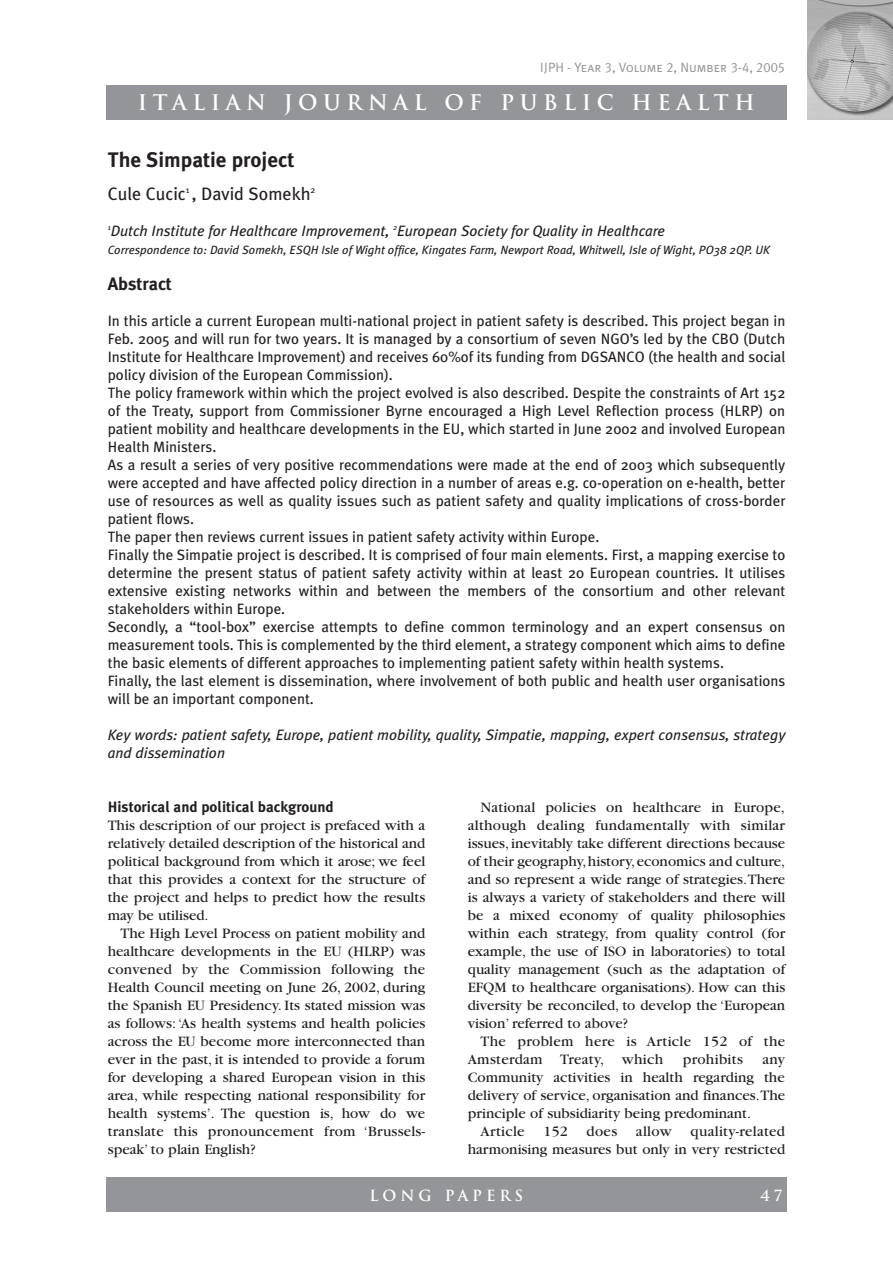
<style>
.page{position:relative;width:893px;height:1263px;background:#fff}
.page>*{position:absolute;margin:0;border:0;box-sizing:border-box;transform-origin:0 0}
.t1{font:700 21px "Trajan";letter-spacing:.265em;color:#fff}
.t2{font:700 21px "Meta Plus";color:#231f20}
.t3{font:18px "Meta Plus";color:#231f20}
.t4{font:700 18px "Meta Plus";color:#231f20}
.t5{font:15px/18px "Meta Plus";color:#231f20}
.t6{font:15px/18px "Garamond";color:#231f20;text-align:justify}
.t7{font:italic 15px/18px "Meta Plus";color:#231f20}
.t8{font:15px/18px "Garamond";letter-spacing:.02em;color:#231f20}
.t9{font:700 15px "Meta Plus";color:#231f20}
.t10{font:700 15px "Trajan";letter-spacing:.26em;color:#fff}
.t11{font:13.5px "Meta Plus Normal Caps";color:#939598}
.t12{font:italic 12px "Meta Plus";color:#231f20}
</style>
<div class="page">
<img style="left:808px;top:0;width:85px;height:119px">
<div style="left:106px;top:85px;width:681px;height:34px;background:#939598"></div>
<div style="left:106px;top:1178px;width:681px;height:34px;background:#939598"></div>
<p class="t11" style="left:540px;top:59px;width:247px">IJPH - Year 3, Volume 2, Number 3-4, 2005</p>
<h1 class="t1" style="left:138px;top:90px;width:618px">ITALIAN JOURNAL OF PUBLIC HEALTH</h1>
<h1 class="t2" style="left:108px;top:147px;width:188px">The Simpatie project</h1>
<p class="t3" style="left:108px;top:183px;width:209px">Cule Cucic<sup>1</sup> , David Somekh<sup>2</sup></p>
<p class="t7" style="left:108px;top:222px;width:559px"><sup>1</sup>Dutch Institute for Healthcare Improvement, <sup>2</sup>European Society for Quality in Healthcare</p>
<p class="t12" style="left:108px;top:243px;width:664px">Correspondence to: David Somekh, ESQH Isle of Wight office, Kingates Farm, Newport Road, Whitwell, Isle of Wight, PO38 2QP. UK</p>
<p class="t4" style="left:108px;top:273px;width:66px">Abstract</p>
<p class="t5" style="left:108px;top:312px;width:679px">In this article a current European multi-national project in patient safety is described. This project began in Feb. 2005 and will run for two years. It is managed by a consortium of seven NGO’s led by the CBO (Dutch Institute for Healthcare Improvement) and receives 60%of its funding from DGSANCO (the health and social policy division of the European Commission).<br>The policy framework within which the project evolved is also described. Despite the constraints of Art 152 of the Treaty, support from Commissioner Byrne encouraged a High Level Reflection process (HLRP) on patient mobility and healthcare developments in the EU, which started in June 2002 and involved European Health Ministers.<br>As a result a series of very positive recommendations were made at the end of 2003 which subsequently were accepted and have affected policy direction in a number of areas e.g. co-operation on e-health, better use of resources as well as quality issues such as patient safety and quality implications of cross-border patient flows.<br>The paper then reviews current issues in patient safety activity within Europe.<br>Finally the Simpatie project is described. It is comprised of four main elements. First, a mapping exercise to determine the present status of patient safety activity within at least 20 European countries. It utilises extensive existing networks within and between the members of the consortium and other relevant stakeholders within Europe.<br>Secondly, a “tool-box” exercise attempts to define common terminology and an expert consensus on measurement tools. This is complemented by the third element, a strategy component which aims to define the basic elements of different approaches to implementing patient safety within health systems.<br>Finally, the last element is dissemination, where involvement of both public and health user organisations will be an important component.</p>
<p class="t7" style="left:108px;top:726px;width:679px">Key words: patient safety, Europe, patient mobility, quality, Simpatie, mapping, expert consensus, strategy and dissemination</p>
<p class="t9" style="left:108px;top:798px;width:228px">Historical and political background</p>
<p class="t6" style="left:108px;top:817px;width:319px">This description of our project is prefaced with a relatively detailed description of the historical and political background from which it arose; we feel that this provides a context for the structure of the project and helps to predict how the results may be utilised.</p>
<p class="t6" style="left:108px;top:925px;width:319px;text-indent:13px">The High Level Process on patient mobility and healthcare developments in the EU (HLRP) was convened by the Commission following the Health Council meeting on June 26, 2002, during the Spanish EU Presidency. Its stated mission was as follows:‘As health systems and health policies across the EU become more interconnected than ever in the past, it is intended to provide a forum for developing a shared European vision in this area, while respecting national responsibility for health systems’. The question is, how do we translate this pronouncement from ‘Brussels&shy;speak’ to plain English?</p>
<p class="t6" style="left:468px;top:799px;width:319px;text-indent:13px">National policies on healthcare in Europe, although dealing fundamentally with similar issues, inevitably take different directions because of their geography,history,economics and culture, and so represent a wide range of strategies.There is always a variety of stakeholders and there will be a mixed economy of quality philosophies within each strategy, from quality control (for example, the use of ISO in laboratories) to total quality management (such as the adaptation of EFQM to healthcare organisations). How can this diversity be reconciled, to develop the ‘European vision’ referred to above?</p>
<p class="t8" style="left:468px;top:1033px;width:319px;text-indent:13px">The problem here is Article 152 of the<br>Amsterdam Treaty, which</p>
<p class="t8" style="left:683px;top:1051px;width:62px">prohibits</p>
<p class="t6" style="left:468px;top:1051px;width:319px;text-indent:295px">any Community activities in health regarding the delivery of service, organisation and finances.The principle of subsidiarity being predominant.</p>
<p class="t6" style="left:468px;top:1123px;width:319px;text-align:right">Article 152 does allow quality-related harmonising measures but only in very restricted</p>
<p class="t10" style="left:370px;top:1186px;width:155px">LONG PAPERS</p>
<p class="t10" style="left:760px;top:1186px;width:24px">4 7</p>
</div>
